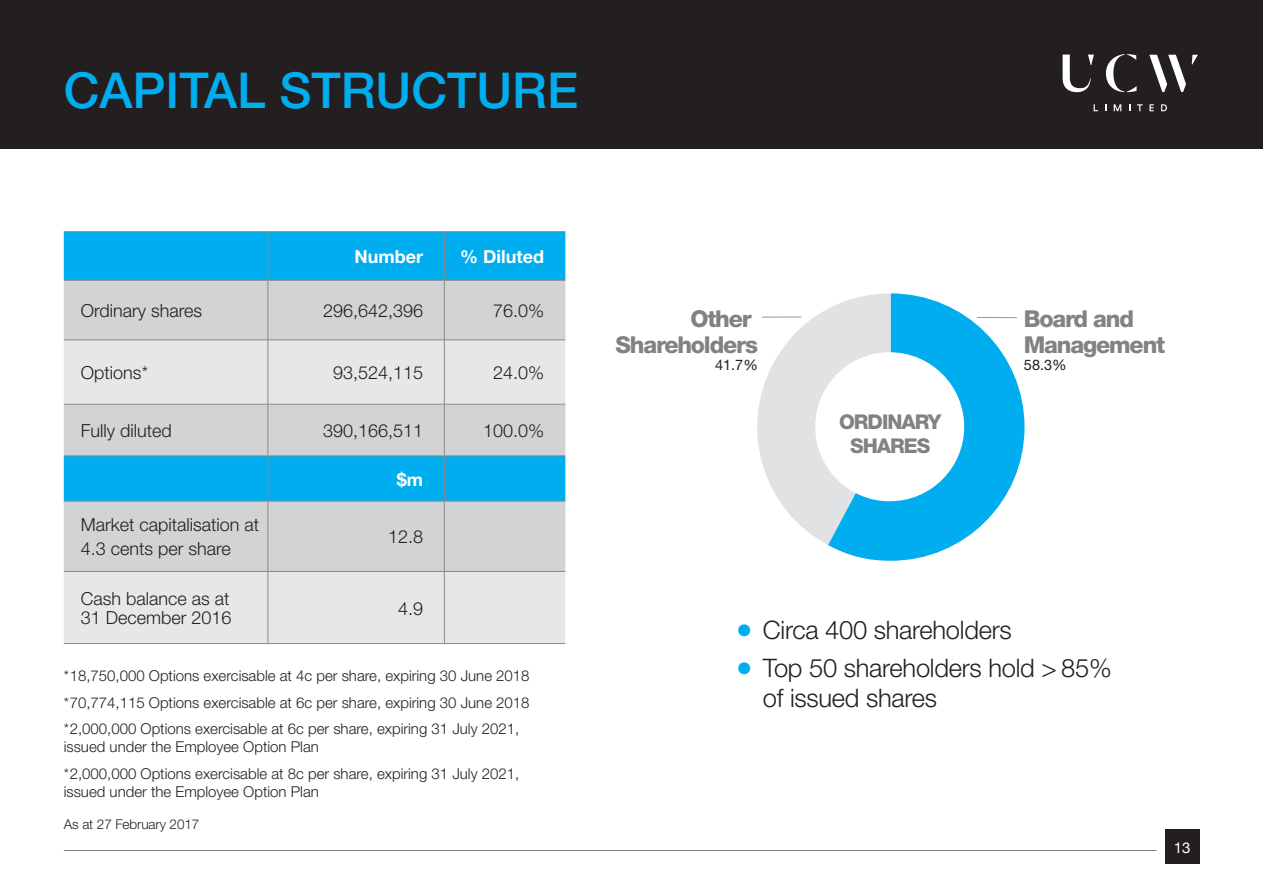
<style>
.page{position:relative;width:1263px;height:893px;background:#fff}
.page>*{position:absolute;margin:0;border:0;box-sizing:border-box;transform-origin:0 0}
.t1{font:500 49.5px "Helvetica Neue";color:#00aeef}
.t2{font:300 25.5px/30px "Helvetica Neue";letter-spacing:-.01em;color:#231f20}
.t3{font:800 23.25px/26.2px "Helvetica Neue";letter-spacing:-.05em;color:#808285}
.t4{font:800 20.4px/24.5px "Helvetica Neue";letter-spacing:-.05em;color:#808285;text-align:center}
.t5{font:300 18px/24px "Helvetica Neue";color:#231f20}
.t6{font:700 18px "Helvetica Neue";color:#fff}
.t7{font:300 15px/26.5px "Helvetica Neue";color:#231f20;text-align:justify}
.t8{font:15px "Helvetica Neue";color:#fff}
.t9{font:14.55px "Helvetica Neue";color:#231f20}
.t10{font:300 13.5px "Helvetica Neue";letter-spacing:-.005em;color:#231f20}
.s1{color:#00aeef}
</style>
<div class="page">
<div style="left:1165px;top:829px;width:34px;height:34px;background:#231f20"></div>
<div style="left:0;top:0;width:1263px;height:149px;background:#231f20"></div>
<svg style="left:1106px;top:54px;width:30px;height:38px"></svg>
<svg style="left:1149px;top:55px;width:49px;height:37px"></svg>
<svg style="left:1062px;top:55px;width:32px;height:37px"></svg>
<svg style="left:1114px;top:104px;width:7px;height:7px"></svg>
<svg style="left:1137px;top:104px;width:6px;height:7px"></svg>
<svg style="left:1149px;top:104px;width:5px;height:7px"></svg>
<svg style="left:1161px;top:104px;width:6px;height:7px"></svg>
<hr style="left:64px;top:850px;width:1093px;height:1px;background:#808285">
<div style="left:64px;top:232px;width:501px;height:48px;background:#00aeef"></div>
<div style="left:64px;top:281px;width:501px;height:59px;background:#d1d3d4"></div>
<svg style="left:64px;top:341px;width:501px;height:302px;background:#bbd6e0"></svg>
<hr style="left:64px;top:231px;width:204px;height:1px;background:#888a8c">
<hr style="left:268px;top:231px;width:176px;height:1px;background:#888a8c">
<hr style="left:268px;top:232px;width:1px;height:48px;background:#888a8c">
<hr style="left:444px;top:231px;width:121px;height:1px;background:#888a8c">
<hr style="left:444px;top:232px;width:1px;height:48px;background:#888a8c">
<hr style="left:64px;top:280px;width:204px;height:1px;background:#888a8c">
<hr style="left:268px;top:280px;width:176px;height:1px;background:#888a8c">
<hr style="left:268px;top:281px;width:1px;height:59px;background:#888a8c">
<hr style="left:444px;top:280px;width:121px;height:1px;background:#888a8c">
<hr style="left:444px;top:281px;width:1px;height:59px;background:#888a8c">
<hr style="left:64px;top:340px;width:204px;height:1px;background:#888a8c">
<hr style="left:268px;top:340px;width:176px;height:1px;background:#888a8c">
<hr style="left:268px;top:340px;width:1px;height:64px;background:#888a8c">
<hr style="left:444px;top:340px;width:121px;height:1px;background:#888a8c">
<hr style="left:444px;top:340px;width:1px;height:64px;background:#888a8c">
<hr style="left:64px;top:404px;width:204px;height:1px;background:#888a8c">
<hr style="left:268px;top:404px;width:176px;height:1px;background:#888a8c">
<hr style="left:268px;top:404px;width:1px;height:52px;background:#888a8c">
<hr style="left:444px;top:404px;width:121px;height:1px;background:#888a8c">
<hr style="left:444px;top:404px;width:1px;height:52px;background:#888a8c">
<hr style="left:64px;top:456px;width:204px;height:1px;background:#888a8c">
<hr style="left:268px;top:456px;width:176px;height:1px;background:#888a8c">
<hr style="left:268px;top:456px;width:1px;height:45px;background:#888a8c">
<hr style="left:444px;top:456px;width:121px;height:1px;background:#888a8c">
<hr style="left:444px;top:456px;width:1px;height:45px;background:#888a8c">
<hr style="left:64px;top:501px;width:204px;height:1px;background:#888a8c">
<hr style="left:268px;top:501px;width:176px;height:1px;background:#888a8c">
<hr style="left:268px;top:501px;width:1px;height:70px;background:#888a8c">
<hr style="left:444px;top:501px;width:121px;height:1px;background:#888a8c">
<hr style="left:444px;top:501px;width:1px;height:70px;background:#888a8c">
<hr style="left:64px;top:571px;width:204px;height:1px;background:#888a8c">
<hr style="left:268px;top:571px;width:176px;height:1px;background:#888a8c">
<hr style="left:268px;top:572px;width:1px;height:71px;background:#888a8c">
<hr style="left:444px;top:571px;width:121px;height:1px;background:#888a8c">
<hr style="left:444px;top:572px;width:1px;height:71px;background:#888a8c">
<hr style="left:64px;top:643px;width:204px;height:1px;background:#888a8c">
<hr style="left:268px;top:643px;width:176px;height:1px;background:#888a8c">
<hr style="left:444px;top:643px;width:121px;height:1px;background:#888a8c">
<svg style="left:757px;top:309px;width:71px;height:236px"></svg>
<svg style="left:828px;top:293px;width:196px;height:268px;fill:#00aeef"></svg>
<div style="left:815px;top:352px;width:149px;height:149px;background:#fff;border-radius:50%"></div>
<hr style="left:762px;top:317px;width:39px;height:1px;background:#939598">
<hr style="left:977px;top:317px;width:40px;height:1px;background:#939598">
<h1 class="t1" style="left:64px;top:61px;width:516px">CAPITAL STRUCTURE</h1>
<p class="t6" style="left:354px;top:245px;width:70px">Number</p>
<p class="t6" style="left:460px;top:245px;width:85px">% Diluted</p>
<p class="t5" style="left:81px;top:298px;width:123px">Ordinary shares</p>
<p class="t5" style="left:323px;top:298px;width:102px">296,642,396</p>
<p class="t5" style="left:493px;top:298px;width:53px">76.0%</p>
<p class="t5" style="left:81px;top:360px;width:69px">Options*</p>
<p class="t5" style="left:333px;top:360px;width:92px">93,524,115</p>
<p class="t5" style="left:493px;top:360px;width:53px">24.0%</p>
<p class="t5" style="left:81px;top:418px;width:92px">Fully diluted</p>
<p class="t5" style="left:323px;top:418px;width:102px">390,166,511</p>
<p class="t5" style="left:483px;top:418px;width:63px">100.0%</p>
<p class="t6" style="left:397px;top:468px;width:28px">$m</p>
<p class="t5" style="left:81px;top:513px;width:180px">Market capitalisation at<br>4.3 cents per share</p>
<p class="t5" style="left:388px;top:525px;width:37px">12.8</p>
<p class="t5" style="left:81px;top:588px;width:152px;line-height:19.5px">Cash balance as at<br>31 December 2016</p>
<p class="t5" style="left:398px;top:596px;width:27px">4.9</p>
<p class="t7" style="left:64px;top:662px;width:467px">*18,750,000 Options exercisable at 4c per share, expiring 30 June 2018 *70,774,115 Options exercisable at 6c per share, expiring 30 June 2018 *2,000,000 Options exercisable at 6c per share, expiring 31 July 2021,</p>
<p class="t7" style="left:64px;top:733px;width:457px">issued under the Employee Option Plan<br>*2,000,000 Options exercisable at 8c per share, expiring 31 July 2021,</p>
<p class="t7" style="left:64px;top:778px;width:257px">issued under the Employee Option Plan</p>
<p class="t10" style="left:64px;top:816px;width:137px">As at 27 February 2017</p>
<h3 class="t3" style="left:615px;top:305px;width:144px;text-align:right">Other<br>Shareholders</h3>
<p class="t9" style="left:715px;top:356px;width:44px">41.7%</p>
<h3 class="t4" style="left:839px;top:409px;width:104px">ORDINARY<br>SHARES</h3>
<h3 class="t3" style="left:1024px;top:305px;width:143px">Board and<br>Management</h3>
<p class="t9" style="left:1024px;top:356px;width:44px">58.3%</p>
<h2 class="t2" style="left:738px;top:614px;width:275px"><span class="s1">●</span> Circa 400 shareholders</h2>
<h2 class="t2" style="left:763px;top:653px;width:350px;text-indent:-25px"><span class="s1">●</span> Top 50 shareholders hold &gt; 85% of issued shares</h2>
<p class="t8" style="left:1174px;top:837px;width:18px">13</p>
</div>
